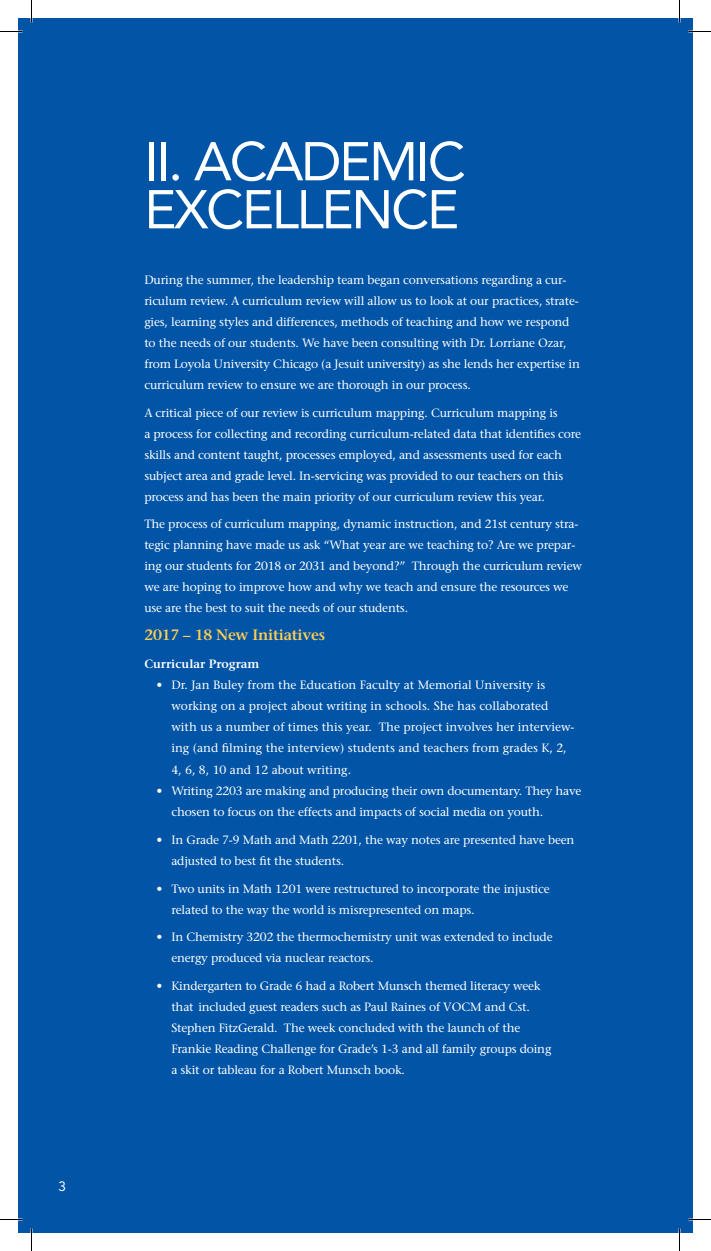
<style>
.page{position:relative;width:711px;height:1251px;background:#fff}
.page>*{position:absolute;margin:0;border:0;box-sizing:border-box;transform-origin:0 0}
.t1{font:54px/48px "Avenir LT Std";letter-spacing:-.04em;color:#fff}
.t2{font:600 15px "Stone Serif";letter-spacing:-.015em;color:#fece51}
.t3{font:13.5px "Avenir LT Std";color:#fff}
.t4{font:12px/21px "Stone Serif";letter-spacing:-.015em;color:#fff}
.t5{font:600 12px "Stone Serif";color:#fff}
</style>
<div class="page">
<div style="left:18px;top:18px;width:675px;height:1215px;background:#0154a6"></div>
<svg style="left:0;top:31px;width:22px;height:1px"></svg>
<svg style="left:688px;top:31px;width:23px;height:1px"></svg>
<svg style="left:0;top:1219px;width:22px;height:1px"></svg>
<svg style="left:688px;top:1219px;width:23px;height:1px"></svg>
<svg style="left:31px;top:0;width:1px;height:22px"></svg>
<svg style="left:31px;top:1228px;width:1px;height:23px"></svg>
<svg style="left:679px;top:0;width:1px;height:22px"></svg>
<svg style="left:679px;top:1228px;width:1px;height:23px"></svg>
<p class="t3" style="left:58px;top:1178px;width:9px">3</p>
<h1 class="t1" style="left:144px;top:138px;width:323px">II. ACADEMIC<br>EXCELLENCE</h1>
<p class="t4" style="left:144px;top:269px;width:437px">During the summer, the leadership team began conversations regarding a cur&shy;riculum review. A curriculum review will allow us to look at our practices, strate&shy;gies, learning styles and differences, methods of teaching and how we respond to the needs of our students. We have been consulting with Dr. Lorriane Ozar, from Loyola University Chicago (a Jesuit university) as she lends her expertise in curriculum review to ensure we are thorough in our process.</p>
<p class="t4" style="left:144px;top:402px;width:438px">A critical piece of our review is curriculum mapping. Curriculum mapping is<br>a process for collecting and recording curriculum-related data that identifies core skills and content taught, processes employed, and assessments used for each subject area and grade level. In-servicing was provided to our teachers on this process and has been the main priority of our curriculum review this year.</p>
<p class="t4" style="left:144px;top:514px;width:439px">The process of curriculum mapping, dynamic instruction, and 21st century stra&shy;tegic planning have made us ask “What year are we teaching to? Are we prepar&shy;ing our students for 2018 or 2031 and beyond?” Through the curriculum review we are hoping to improve how and why we teach and ensure the resources we use are the best to suit the needs of our students.</p>
<p class="t2" style="left:144px;top:626px;width:182px">2017 – 18 New Initiatives</p>
<p class="t5" style="left:144px;top:657px;width:117px">Curricular Program</p>
<p class="t4" style="left:171px;top:675px;width:405px;text-indent:-15px">• Dr. Jan Buley from the Education Faculty at Memorial University is working on a project about writing in schools. She has collaborated with us a number of times this year. The project involves her interview&shy;ing (and filming the interview) students and teachers from grades K, 2, 4, 6, 8, 10 and 12 about writing.</p>
<p class="t4" style="left:171px;top:780px;width:412px;text-indent:-15px">• Writing 2203 are making and producing their own documentary. They have chosen to focus on the effects and impacts of social media on youth.</p>
<p class="t4" style="left:171px;top:829px;width:405px;text-indent:-15px">• In Grade 7-9 Math and Math 2201, the way notes are presented have been adjusted to best fit the students.</p>
<p class="t4" style="left:171px;top:878px;width:380px;text-indent:-15px">• Two units in Math 1201 were restructured to incorporate the injustice related to the way the world is misrepresented on maps.</p>
<p class="t4" style="left:171px;top:927px;width:383px;text-indent:-15px">• In Chemistry 3202 the thermochemistry unit was extended to include energy produced via nuclear reactors.</p>
<p class="t4" style="left:171px;top:975px;width:382px;text-indent:-15px">• Kindergarten to Grade 6 had a Robert Munsch themed literacy week that included guest readers such as Paul Raines of VOCM and Cst.<br>Stephen FitzGerald. The week concluded with the launch of the Frankie Reading Challenge for Grade’s 1-3 and all family groups doing a skit or tableau for a Robert Munsch book.</p>
</div>
